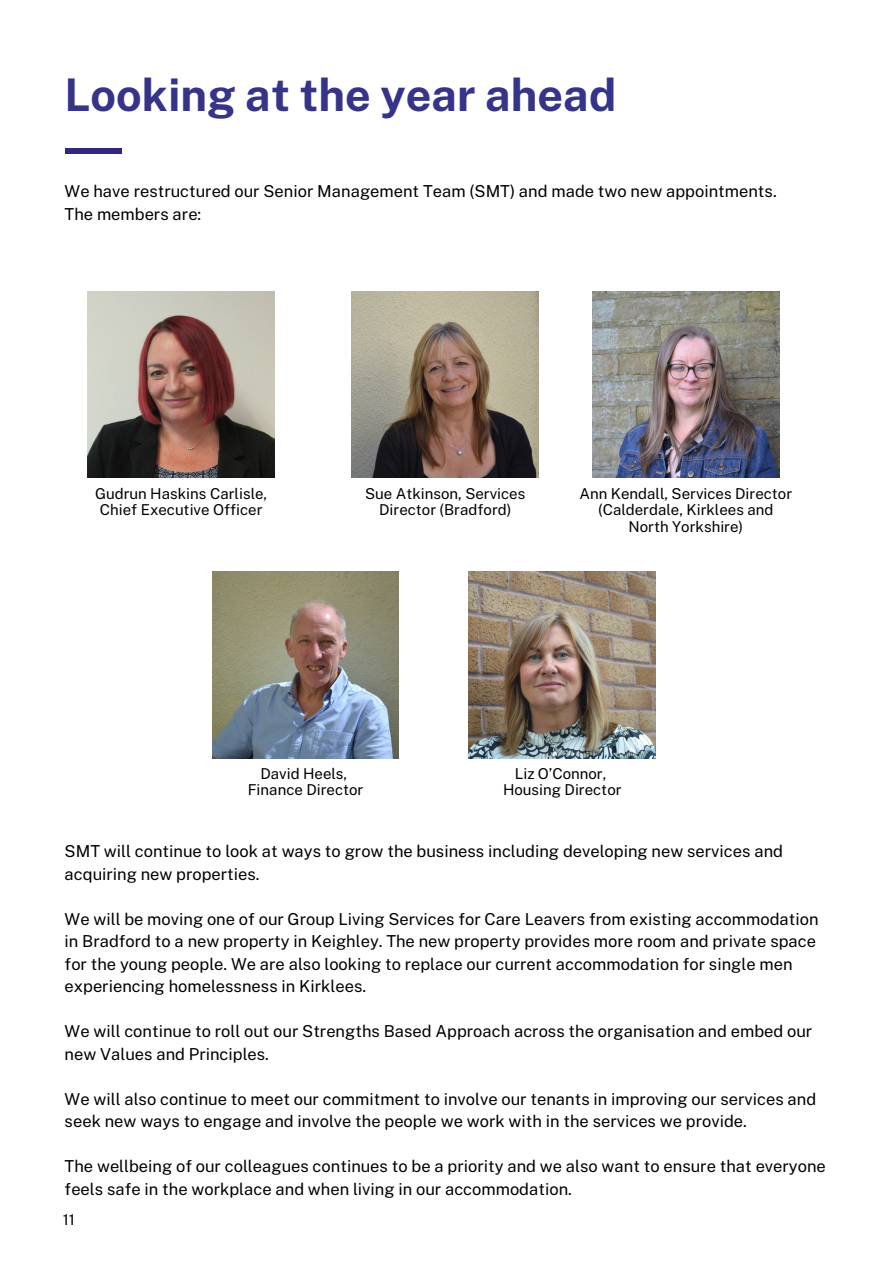
<style>
.page{position:relative;width:894px;height:1264px;background:#fff}
.page>*{position:absolute;margin:0;border:0;box-sizing:border-box;transform-origin:0 0}
.t1{font:700 45px "Public Sans";color:#353488}
.t2{font:16.5px/22.5px "Public Sans";color:#000}
.t3{font:15px/16.8px "Public Sans";color:#000;text-align:center}
</style>
<div class="page">
<div style="left:65px;top:148px;width:56px;height:6px;background:#312781"></div>
<img style="left:88px;top:291px;width:186px;height:187px">
<img style="left:352px;top:291px;width:186px;height:187px">
<img style="left:592px;top:291px;width:187px;height:187px">
<img style="left:212px;top:571px;width:187px;height:187px">
<img style="left:469px;top:571px;width:186px;height:187px">
<p class="t1" style="left:65px;top:68px;width:553px">Looking at the year ahead</p>
<p class="t2" style="left:65px;top:180px;width:713px">We have restructured our Senior Management Team (SMT) and made two new appointments.</p>
<p class="t2" style="left:65px;top:202px;width:138px">The members are:</p>
<p class="t3" style="left:95px;top:485px;width:173px">Gudrun Haskins Carlisle,<br>Chief Executive Officer</p>
<p class="t3" style="left:365px;top:485px;width:162px">Sue Atkinson, Services<br>Director (Bradford)</p>
<p class="t3" style="left:579px;top:485px;width:214px">Ann Kendall, Services Director (Calderdale, Kirklees and<br>North Yorkshire)</p>
<p class="t3" style="left:260px;top:764px;width:88px">David Heels,</p>
<p class="t3" style="left:248px;top:781px;width:117px">Finance Director</p>
<p class="t3" style="left:514px;top:764px;width:93px">Liz O’Connor,</p>
<p class="t3" style="left:503px;top:781px;width:120px">Housing Director</p>
<p class="t2" style="left:65px;top:839px;width:719px">SMT will continue to look at ways to grow the business including developing new services and acquiring new properties.</p>
<p class="t2" style="left:65px;top:907px;width:755px">We will be moving one of our Group Living Services for Care Leavers from existing accommodation in Bradford to a new property in Keighley. The new property provides more room and private space for the young people. We are also looking to replace our current accommodation for single men experiencing homelessness in Kirklees.</p>
<p class="t2" style="left:65px;top:1019px;width:748px">We will continue to roll out our Strengths Based Approach across the organisation and embed our new Values and Principles.</p>
<p class="t2" style="left:65px;top:1087px;width:753px">We will also continue to meet our commitment to involve our tenants in improving our services and seek new ways to engage and involve the people we work with in the services we provide.</p>
<p class="t2" style="left:65px;top:1154px;width:762px">The wellbeing of our colleagues continues to be a priority and we also want to ensure that everyone feels safe in the workplace and when living in our accommodation.</p>
<p class="t3" style="left:63px;top:1210px;width:14px">11</p>
</div>
